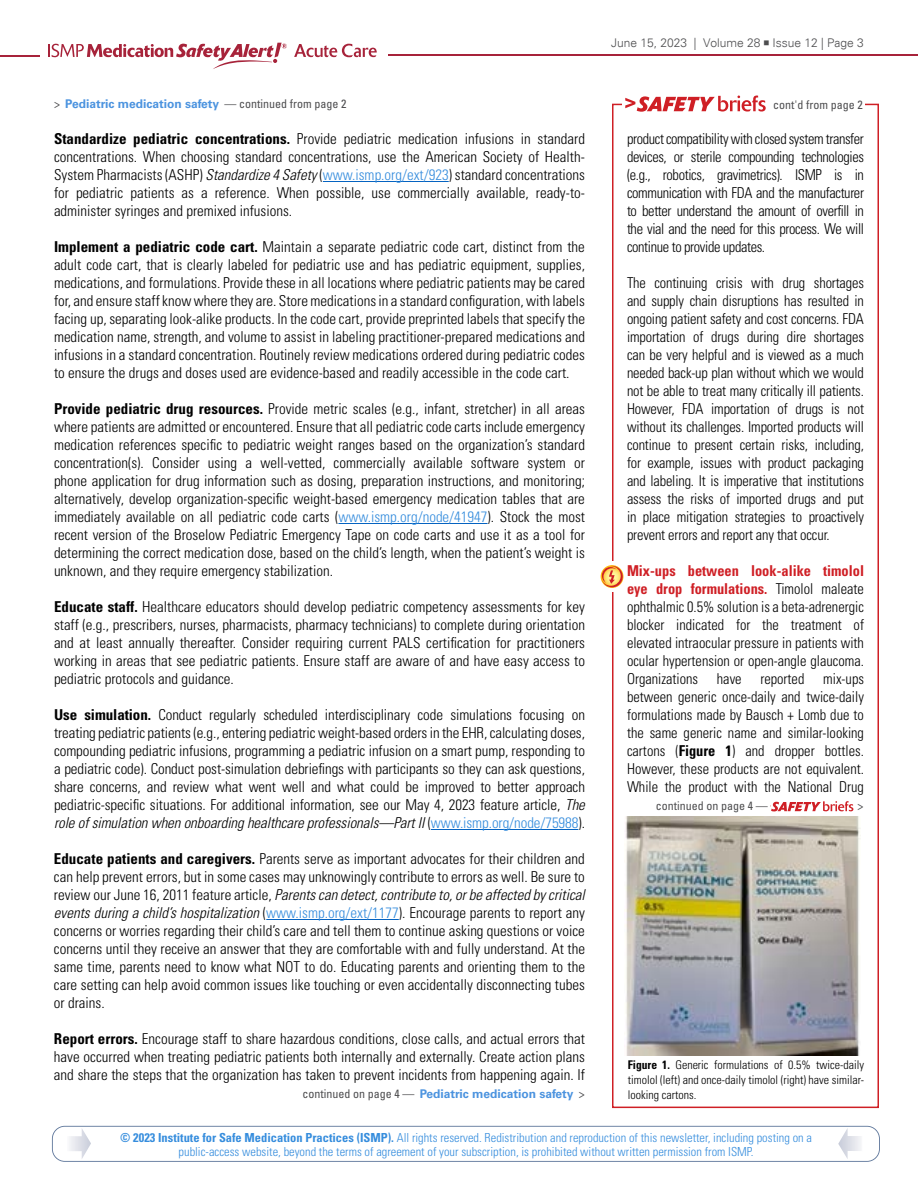
<style>
.page{position:relative;width:918px;height:1188px;background:#fff}
.page>*{position:absolute;margin:0;border:0;box-sizing:border-box;transform-origin:0 0}
.t1{font:300 condensed 15px/18px "Univers LT Std";color:#000;text-align:justify}
.t2{font:300 condensed 15px/18px "Univers LT Std";color:#000;text-align:justify;scale:.96 1}
.t3{font:300 condensed 12.45px/13.5px "Univers LT Std";color:#368ddd;text-align:center}
.t4{font:300 condensed 12px/15px "Univers LT Std";color:#000;text-align:justify}
.t5{font:700 12px "Univers LT Std";color:#4b93df}
.t6{font:300 12px "Univers";color:#4d4d4f}
.t7{font:condensed 12px "Univers LT Std";color:#4d4d4f}
.s1{font-weight:400;font-stretch:condensed;color:#4d4d4f}
.s2{font-weight:700}
.s3{font-style:italic}
.s4{color:#368ddd}
.s5{font-family:"Minion Pro";font-weight:400;font-size:16.5px}
.s6{font-weight:700;color:#cf1f25}
</style>
<div class="page">
<hr style="left:388px;top:55px;width:530px;height:1px;background:#a7233a">
<hr style="left:0;top:55px;width:40px;height:2px;background:#a7233a">
<svg style="left:294px;top:44px;width:83px;height:13px"></svg>
<svg style="left:49px;top:43px;width:238px;height:26px"></svg>
<div style="left:612px;top:104px;width:267px;height:1004px;border:2px solid #cf1f25"></div>
<svg style="left:52px;top:1126px;width:828px;height:36px"></svg>
<hr style="left:323px;top:181px;width:126px;height:1px;background:#0563c1">
<hr style="left:338px;top:523px;width:150px;height:1px;background:#0563c1">
<hr style="left:431px;top:829px;width:147px;height:1px;background:#0563c1">
<hr style="left:266px;top:919px;width:133px;height:1px;background:#0563c1">
<div style="left:622px;top:93px;width:151px;height:22px;background:#fff"></div>
<svg style="left:625px;top:96px;width:141px;height:16px"></svg>
<div style="left:770px;top:99px;width:95px;height:10px;background:#fff"></div>
<img style="left:625px;top:816px;width:235px;height:239px">
<svg style="left:771px;top:801px;width:82px;height:10px"></svg>
<div style="left:599px;top:561px;width:26px;height:31px;background:#fff"></div>
<svg style="left:601px;top:565px;width:23px;height:23px"></svg>
<svg style="left:602px;top:566px;width:21px;height:21px"></svg>
<p class="t5" style="left:54px;top:97px;width:294px"><span class="s1">&gt;</span> Pediatric medication safety <span class="s1">— continued from page 2</span></p>
<p class="t1" style="left:54px;top:130px;width:533px"><span class="s2">Standardize pediatric concentrations.</span> Provide pediatric medication infusions in standard concentrations. When choosing standard concentrations, use the American Society of Health-System Pharmacists (ASHP) <span class="s3">Standardize 4 Safety</span> (<span class="s4">www.ismp.org/ext/923</span>) standard concentrations for pediatric patients as a reference. When possible, use commercially available, ready-to&shy;administer syringes and premixed infusions.</p>
<p class="t1" style="left:54px;top:238px;width:533px"><span class="s2">Implement a pediatric code cart.</span> Maintain a separate pediatric code cart, distinct from the adult code cart, that is clearly labeled for pediatric use and has pediatric equipment, supplies, medications, and formulations. Provide these in all locations where pediatric patients may be cared for, and ensure staff know where they are. Store medications in a standard configuration, with labels facing up, separating look-alike products. In the code cart, provide preprinted labels that specify the medication name, strength, and volume to assist in labeling practitioner-prepared medications and infusions in a standard concentration. Routinely review medications ordered during pediatric codes to ensure the drugs and doses used are evidence-based and readily accessible in the code cart.</p>
<p class="t1" style="left:54px;top:400px;width:533px"><span class="s2">Provide pediatric drug resources.</span> Provide metric scales (e.g., infant, stretcher) in all areas where patients are admitted or encountered. Ensure that all pediatric code carts include emergency medication references specific to pediatric weight ranges based on the organization’s standard concentration(s). Consider using a well-vetted, commercially available software system or phone application for drug information such as dosing, preparation instructions, and monitoring; alternatively, develop organization-specific weight-based emergency medication tables that are immediately available on all pediatric code carts (<span class="s4">www.ismp.org/node/41947</span>). Stock the most recent version of the Broselow Pediatric Emergency Tape on code carts and use it as a tool for determining the correct medication dose, based on the child’s length, when the patient’s weight is unknown, and they require emergency stabilization.</p>
<p class="t1" style="left:54px;top:598px;width:533px"><span class="s2">Educate staff.</span> Healthcare educators should develop pediatric competency assessments for key staff (e.g., prescribers, nurses, pharmacists, pharmacy technicians) to complete during orientation and at least annually thereafter. Consider requiring current PALS certification for practitioners working in areas that see pediatric patients. Ensure staff are aware of and have easy access to pediatric protocols and guidance.</p>
<p class="t1" style="left:54px;top:706px;width:533px"><span class="s2">Use simulation.</span> Conduct regularly scheduled interdisciplinary code simulations focusing on treating pediatric patients (e.g., entering pediatric weight-based orders in the EHR, calculating doses, compounding pediatric infusions, programming a pediatric infusion on a smart pump, responding to a pediatric code). Conduct post-simulation debriefings with participants so they can ask questions, share concerns, and review what went well and what could be improved to better approach pediatric-specific situations. For additional information, see our May 4, 2023 feature article, <span class="s3">The role of simulation when onboarding healthcare professionals—Part II</span> (<span class="s4">www.ismp.org/node/75988</span>).</p>
<p class="t1" style="left:54px;top:850px;width:533px"><span class="s2">Educate patients and caregivers.</span> Parents serve as important advocates for their children and can help prevent errors, but in some cases may unknowingly contribute to errors as well. Be sure to review our June 16, 2011 feature article, <span class="s3">Parents can detect, contribute to, or be affected by critical events during a child’s hospitalization</span> (<span class="s4">www.ismp.org/ext/1177</span>). Encourage parents to report any concerns or worries regarding their child’s care and tell them to continue asking questions or voice concerns until they receive an answer that they are comfortable with and fully understand. At the same time, parents need to know what NOT to do. Educating parents and orienting them to the care setting can help avoid common issues like touching or even accidentally disconnecting tubes or drains.</p>
<p class="t1" style="left:54px;top:1030px;width:533px"><span class="s2">Report errors.</span> Encourage staff to share hazardous conditions, close calls, and actual errors that have occurred when treating pediatric patients both internally and externally. Create action plans and share the steps that the organization has taken to prevent incidents from happening again. If</p>
<p class="t5" style="left:302px;top:1087px;width:284px"><span class="s1">continued on page 4 —</span> Pediatric medication safety <span class="s1">&gt;</span></p>
<p class="t6" style="left:611px;top:35px;width:254px">June 15, 2023 | Volume 28 <span class="s5">■</span> Issue 12 | Page 3</p>
<p class="t7" style="left:773px;top:98px;width:91px">cont'd from page 2</p>
<p class="t2" style="left:627px;top:130px;width:248px">product compatibility with closed system transfer devices, or sterile compounding technologies (e.g., robotics, gravimetrics). ISMP is in communication with FDA and the manufacturer to better understand the amount of overfill in the vial and the need for this process. We will continue to provide updates.</p>
<p class="t2" style="left:627px;top:274px;width:248px">The continuing crisis with drug shortages and supply chain disruptions has resulted in ongoing patient safety and cost concerns. FDA importation of drugs during dire shortages can be very helpful and is viewed as a much needed back-up plan without which we would not be able to treat many critically ill patients.<br>However, FDA importation of drugs is not without its challenges. Imported products will continue to present certain risks, including, for example, issues with product packaging and labeling. It is imperative that institutions assess the risks of imported drugs and put in place mitigation strategies to proactively prevent errors and report any that occur.</p>
<p class="t2" style="left:627px;top:562px;width:248px"><span class="s6">Mix-ups between look-alike timolol eye drop formulations.</span> Timolol maleate ophthalmic 0.5% solution is a beta-adrenergic blocker indicated for the treatment of elevated intraocular pressure in patients with ocular hypertension or open-angle glaucoma.<br>Organizations</p>
<p class="t2" style="left:627px;top:670px;width:248px;text-indent:196px">mix-ups between generic once-daily and twice-daily formulations made by Bausch + Lomb due to the same generic name and similar-looking cartons (<span class="s2">Figure 1</span>) and dropper bottles.<br>However, these products are not equivalent.<br>While the product with the National Drug</p>
<p class="t2" style="left:717px;top:670px;width:27px">have</p>
<p class="t2" style="left:760px;top:670px;width:47px">reported</p>
<p class="t7" style="left:656px;top:798px;width:113px">continued on page 4 —</p>
<p class="t7" style="left:857px;top:798px;width:7px">&gt;</p>
<p class="t4" style="left:628px;top:1057px;width:238px"><span class="s2">Figure 1.</span> Generic formulations of 0.5% twice-daily timolol (left) and once-daily timolol (right) have similar&shy;looking cartons.</p>
<p class="t3" style="left:120px;top:1131px;width:693px"><span class="s2">© 2023 Institute for Safe Medication Practices (ISMP).</span> All rights reserved. Redistribution and reproduction of this newsletter, including posting on a public-access website, beyond the terms of agreement of your subscription, is prohibited without written permission from ISMP.</p>
</div>
